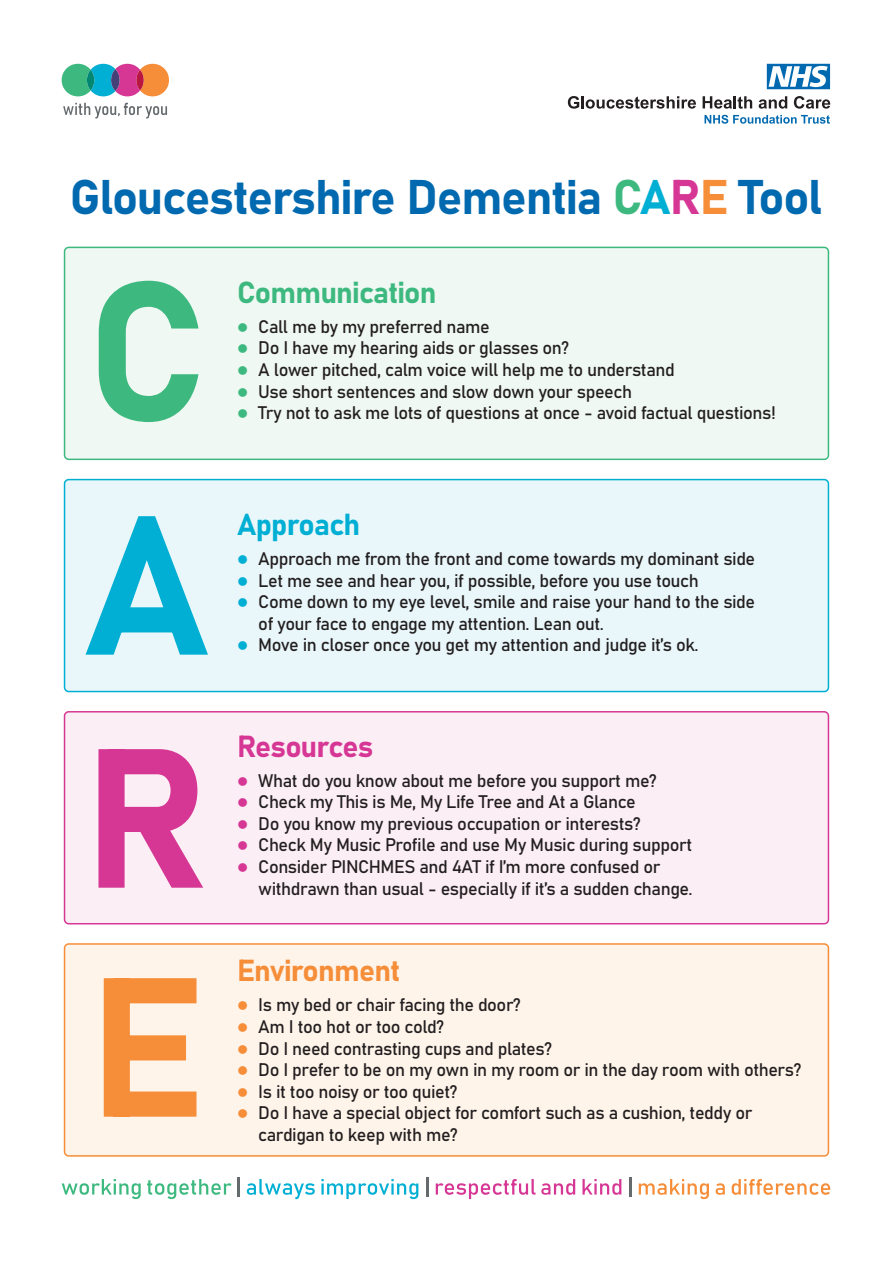
<style>
.page{position:relative;width:893px;height:1263px;background:#fff}
.page>*{position:absolute;margin:0;border:0;box-sizing:border-box;transform-origin:0 0}
.t1{font:195px "Bahnschrift";color:#3db980}
.t2{font:195px "Bahnschrift";color:#00afd3}
.t3{font:195px "Bahnschrift";color:#d63795}
.t4{font:195px "Bahnschrift";color:#f68d38}
.t5{font:48px "Bahnschrift";letter-spacing:-.025em;color:#0169af}
.t6{font:30px "Bahnschrift";letter-spacing:-.025em;color:#3db980}
.t7{font:30px "Bahnschrift";letter-spacing:-.025em;color:#f68d38}
.t8{font:30px "Bahnschrift";letter-spacing:-.025em;color:#d63795}
.t9{font:30px "Bahnschrift";letter-spacing:-.025em;color:#00afd3}
.t10{font:18px/21.6px "Bahnschrift";letter-spacing:-.025em;color:#231f20}
.s1{color:#3db980}
.s2{color:#00afd3}
.s3{color:#d63795}
.s4{color:#f68d38}
</style>
<div class="page">
<div style="left:65px;top:944px;width:763px;height:212px;background:#fef4ea;border-radius:4px"></div>
<div style="left:64px;top:943px;width:765px;height:214px;border:2px solid #f68d38;border-radius:4px"></div>
<div style="left:65px;top:480px;width:763px;height:211px;background:#e9f7fa;border-radius:4px"></div>
<div style="left:64px;top:479px;width:765px;height:213px;border:2px solid #00afd3;border-radius:4px"></div>
<div style="left:65px;top:712px;width:763px;height:212px;background:#fbeef4;border-radius:4px"></div>
<div style="left:64px;top:711px;width:765px;height:213px;border:2px solid #d63795;border-radius:4px"></div>
<div style="left:65px;top:247px;width:763px;height:212px;background:#eff8f2;border-radius:4px"></div>
<div style="left:64px;top:247px;width:765px;height:213px;border:2px solid #3db980;border-radius:4px"></div>
<svg style="left:62px;top:1179px;width:79px;height:20px"></svg>
<svg style="left:147px;top:1179px;width:85px;height:20px"></svg>
<svg style="left:238px;top:1177px;width:2px;height:19px"></svg>
<svg style="left:247px;top:1179px;width:68px;height:20px"></svg>
<svg style="left:321px;top:1179px;width:97px;height:20px"></svg>
<svg style="left:426px;top:1177px;width:2px;height:19px"></svg>
<svg style="left:436px;top:1179px;width:99px;height:20px"></svg>
<svg style="left:541px;top:1179px;width:34px;height:16px"></svg>
<svg style="left:582px;top:1179px;width:39px;height:16px"></svg>
<svg style="left:629px;top:1177px;width:2px;height:19px"></svg>
<svg style="left:639px;top:1179px;width:70px;height:20px"></svg>
<svg style="left:716px;top:1183px;width:9px;height:12px"></svg>
<svg style="left:732px;top:1179px;width:98px;height:16px"></svg>
<svg style="left:767px;top:64px;width:63px;height:25px"></svg>
<svg style="left:704px;top:115px;width:126px;height:9px"></svg>
<svg style="left:568px;top:96px;width:128px;height:13px"></svg>
<svg style="left:703px;top:96px;width:49px;height:13px"></svg>
<svg style="left:759px;top:96px;width:28px;height:13px"></svg>
<svg style="left:794px;top:96px;width:36px;height:13px"></svg>
<svg style="left:63px;top:103px;width:104px;height:16px"></svg>
<svg style="left:62px;top:64px;width:107px;height:32px;background:#8f9590"></svg>
<h2 class="t5" style="left:70px;top:160px;width:754px">Gloucestershire Dementia <span class="s1">C</span><span class="s2">A</span><span class="s3">R</span><span class="s4">E</span> Tool</h2>
<h1 class="t1" style="left:86px;top:204px;width:122px">C</h1>
<h3 class="t6" style="left:237px;top:269px;width:201px">Communication</h3>
<p class="t10" style="left:258px;top:314px;width:519px">Call me by my preferred name<br>Do I have my hearing aids or glasses on?<br>A lower pitched, calm voice will help me to understand<br>Use short sentences and slow down your speech<br>Try not to ask me lots of questions at once - avoid factual questions!</p>
<h1 class="t2" style="left:84px;top:438px;width:128px">A</h1>
<h3 class="t9" style="left:237px;top:501px;width:125px">Approach</h3>
<p class="t10" style="left:258px;top:547px;width:498px">Approach me from the front and come towards my dominant side Let me see and hear you, if possible, before you use touch<br>Come down to my eye level, smile and raise your hand to the side of your face to engage my attention. Lean out.<br>Move in closer once you get my attention and judge it’s ok.</p>
<h1 class="t3" style="left:83px;top:671px;width:129px">R</h1>
<h1 class="t4" style="left:89px;top:900px;width:118px">E</h1>
<h3 class="t8" style="left:237px;top:723px;width:138px">Resources</h3>
<p class="t10" style="left:258px;top:768px;width:436px">What do you know about me before you support me?<br>Check my This is Me, My Life Tree and At a Glance<br>Do you know my previous occupation or interests?<br>Check My Music Profile and use My Music during support Consider PINCHMES and 4AT if I’m more confused or withdrawn than usual - especially if it’s a sudden change.</p>
<h3 class="t7" style="left:237px;top:948px;width:165px">Environment</h3>
<p class="t10" style="left:258px;top:993px;width:545px">Is my bed or chair facing the door?<br>Am I too hot or too cold?<br>Do I need contrasting cups and plates?<br>Do I prefer to be on my own in my room or in the day room with others?<br>Is it too noisy or too quiet?<br>Do I have a special object for comfort such as a cushion, teddy or cardigan to keep with me?</p>
</div>
